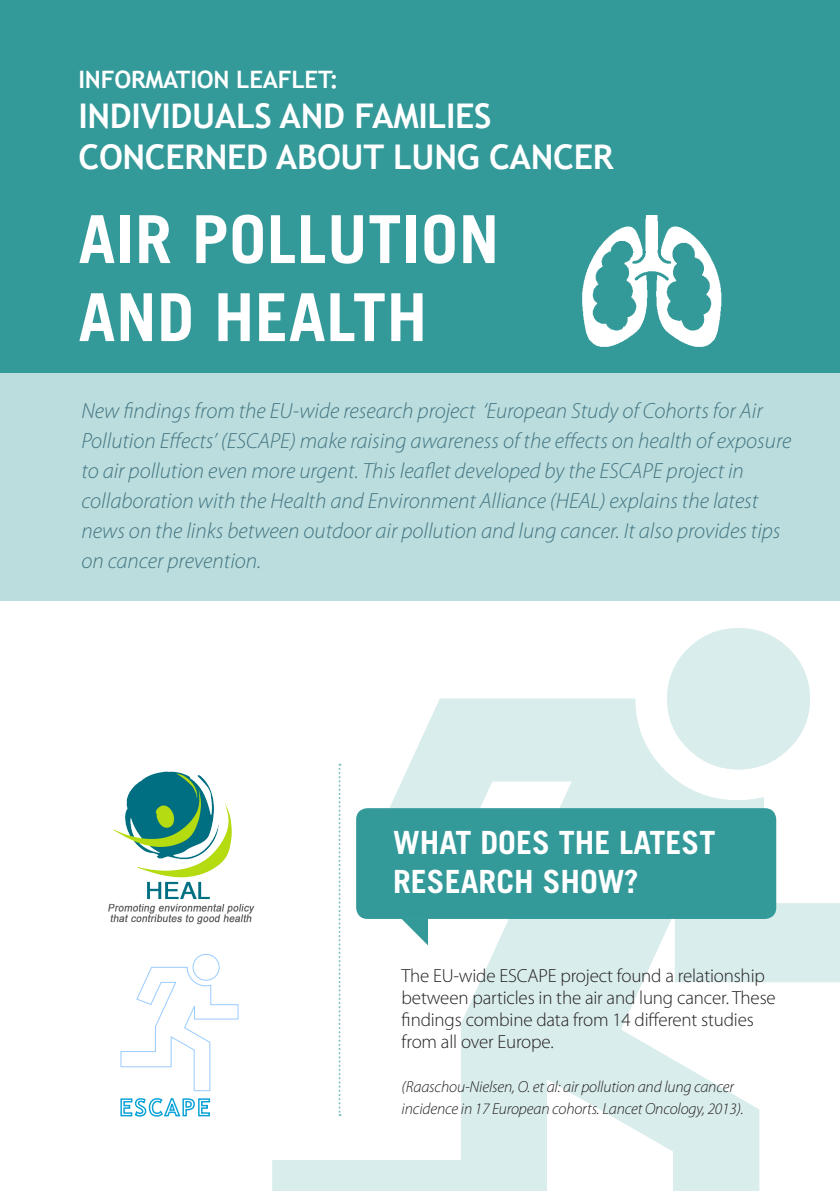
<style>
.page{position:relative;width:840px;height:1191px;background:#fff}
.page>*{position:absolute;margin:0;border:0;box-sizing:border-box;transform-origin:0 0}
.t1{font:700 66.2px/78px "Trade Gothic LT Std";letter-spacing:.01em;color:#fff}
.t2{font:700 34px "Trebuchet MS";letter-spacing:-.01em;color:#fff}
.t3{font:700 32px/38.4px "Trade Gothic LT Std";color:#fff}
.t4{font:700 24px "Trebuchet MS";letter-spacing:-.01em;color:#fff}
.t5{font:italic 300 22px/30px "Myriad Pro";color:#427583}
.t6{font:300 19px/22px "Myriad Pro";letter-spacing:-.01em;color:#231f20}
.t7{font:italic 300 16px/22px "Myriad Pro";letter-spacing:-.01em;color:#231f20}
</style>
<div class="page">
<svg style="left:272px;top:698px;width:567px;height:493px"></svg>
<svg style="left:666px;top:628px;width:143px;height:141px"></svg>
<div style="left:0;top:372px;width:839px;height:229px;background:#bcdddd"></div>
<div style="left:0;top:0;width:839px;height:372px;background:#399"></div>
<svg style="left:120px;top:954px;width:119px;height:137px"></svg>
<img style="left:108px;top:770px;width:167px;height:160px">
<svg style="left:338px;top:763px;width:2px;height:353px"></svg>
<div style="left:356px;top:808px;width:419px;height:111px;background:#399;border-radius:11px"></div>
<svg style="left:401px;top:919px;width:27px;height:26px"></svg>
<svg style="left:120px;top:1098px;width:91px;height:19px"></svg>
<img style="left:582px;top:215px;width:140px;height:132px">
<p class="t4" style="left:78px;top:64px;width:261px">INFORMATION LEAFLET:</p>
<p class="t2" style="left:78px;top:95px;width:414px">INDIVIDUALS AND FAMILIES</p>
<p class="t2" style="left:78px;top:136px;width:536px">CONCERNED ABOUT LUNG CANCER</p>
<p class="t1" style="left:78px;top:199px;width:422px">AIR POLLUTION<br>AND HEALTH</p>
<p class="t5" style="left:81px;top:396px;width:711px">New findings from the EU-wide research project ‘European Study of Cohorts for Air Pollution Effects’ (ESCAPE) make raising awareness of the effects on health of exposure to air pollution even more urgent. This leaflet developed by the ESCAPE project in collaboration with the Health and Environment Alliance (HEAL) explains the latest news on the links between outdoor air pollution and lung cancer. It also provides tips on cancer prevention.</p>
<p class="t3" style="left:393px;top:823px;width:323px">WHAT DOES THE LATEST<br>RESEARCH SHOW?</p>
<p class="t6" style="left:401px;top:964px;width:375px">The EU-wide ESCAPE project found a relationship between particles in the air and lung cancer. These findings combine data from 14 different studies from all over Europe.</p>
<p class="t7" style="left:401px;top:1075px;width:343px">(Raaschou-Nielsen, O. et al: air pollution and lung cancer incidence in 17 European cohorts. Lancet Oncology, 2013).</p>
</div>
